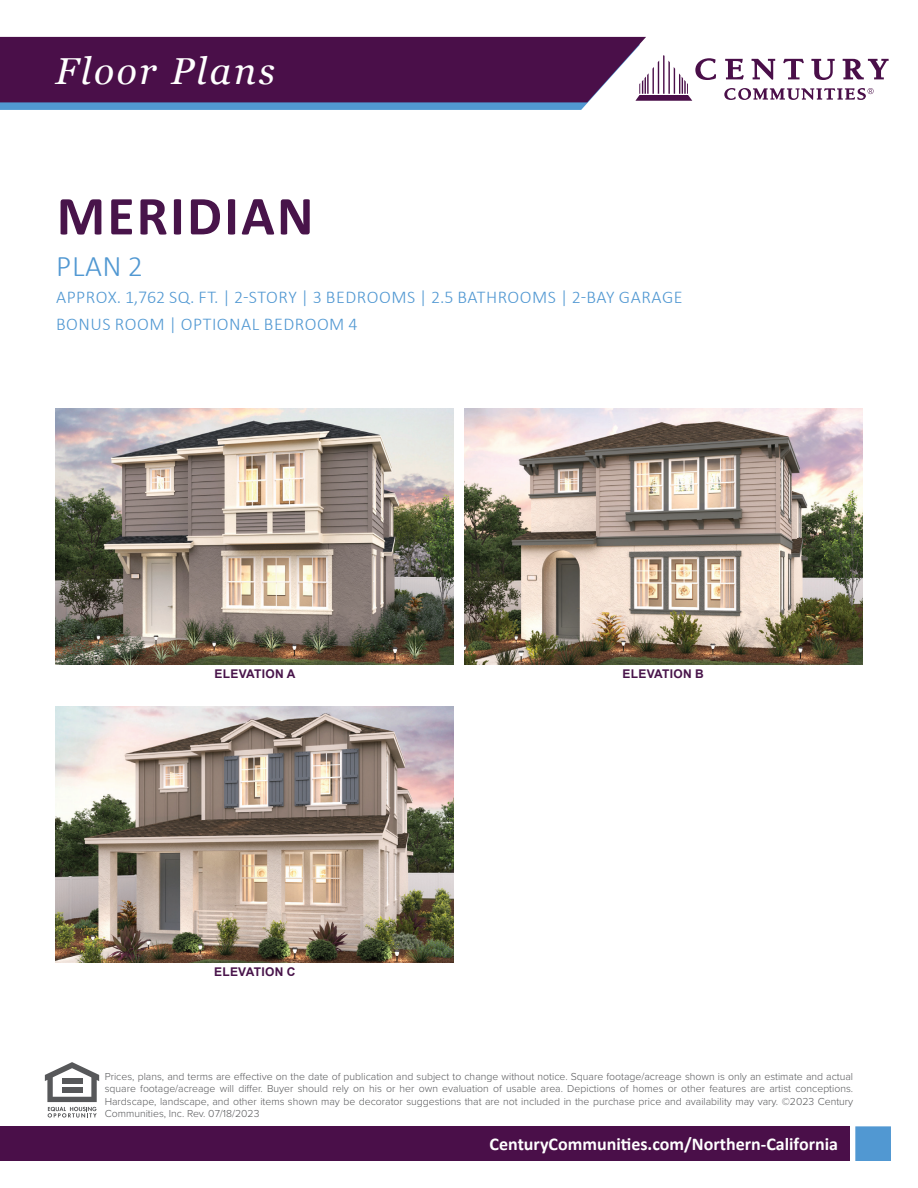
<style>
.page{position:relative;width:918px;height:1188px;background:#fff}
.page>*{position:absolute;margin:0;border:0;box-sizing:border-box;transform-origin:0 0}
.t1{font:700 55.5px "Calibri";letter-spacing:.04em;color:#48144a}
.t2{font:italic 37.5px "Georgia";letter-spacing:.07em;color:#fff}
.t3{font:300 30px "Calibri";color:#5198d2}
.t4{font:300 18px "Calibri";letter-spacing:.03em;color:#5198d2}
.t5{font:700 18px "Calibri";color:#fff}
.t6{font:700 12px "Arial";letter-spacing:.025em;color:#48144a}
.t7{font:300 10.5px/12.6px "Proxima Nova";color:#57585a;text-align:justify}
</style>
<div class="page">
<div style="left:0;top:1126px;width:850px;height:35px;background:#4a0f49"></div>
<div style="left:855px;top:1126px;width:36px;height:35px;background:#5198d2"></div>
<svg style="left:45px;top:1062px;width:54px;height:56px"></svg>
<div style="left:62px;top:1078px;width:20px;height:6px;background:#57585a"></div>
<div style="left:62px;top:1087px;width:20px;height:5px;background:#57585a"></div>
<svg style="left:783px;top:59px;width:21px;height:20px"></svg>
<svg style="left:725px;top:59px;width:19px;height:20px"></svg>
<svg style="left:752px;top:59px;width:23px;height:21px"></svg>
<svg style="left:843px;top:59px;width:46px;height:20px"></svg>
<svg style="left:811px;top:59px;width:24px;height:21px"></svg>
<svg style="left:0;top:37px;width:716px;height:73px;background:#61396b"></svg>
<svg style="left:724px;top:88px;width:150px;height:12px"></svg>
<img style="left:56px;top:408px;width:398px;height:257px">
<img style="left:56px;top:706px;width:398px;height:257px">
<img style="left:464px;top:408px;width:398px;height:257px">
<p class="t2" style="left:56px;top:47px;width:221px">Floor Plans</p>
<p class="t1" style="left:57px;top:177px;width:258px">MERIDIAN</p>
<p class="t3" style="left:56px;top:248px;width:88px">PLAN 2</p>
<p class="t4" style="left:56px;top:286px;width:628px">APPROX. 1,762 SQ. FT. | 2-STORY | 3 BEDROOMS | 2.5 BATHROOMS | 2-BAY GARAGE</p>
<p class="t4" style="left:56px;top:313px;width:303px">BONUS ROOM | OPTIONAL BEDROOM 4</p>
<p class="t6" style="left:215px;top:665px;width:83px">ELEVATION A</p>
<p class="t6" style="left:214px;top:963px;width:83px">ELEVATION C</p>
<p class="t6" style="left:622px;top:665px;width:83px">ELEVATION B</p>
<p class="t7" style="left:105px;top:1069px;width:750px">Prices, plans, and terms are effective on the date of publication and subject to change without notice. Square footage/acreage shown is only an estimate and actual square footage/acreage will differ. Buyer should rely on his or her own evaluation of usable area. Depictions of homes or other features are artist conceptions.<br>Hardscape, landscape, and other items shown may be decorator suggestions that are not included in the purchase price and availability may vary. ©2023 Century Communities, Inc. Rev. 07/18/2023</p>
<p class="t5" style="left:490px;top:1131px;width:350px">CenturyCommunities.com/Northern-California</p>
</div>
